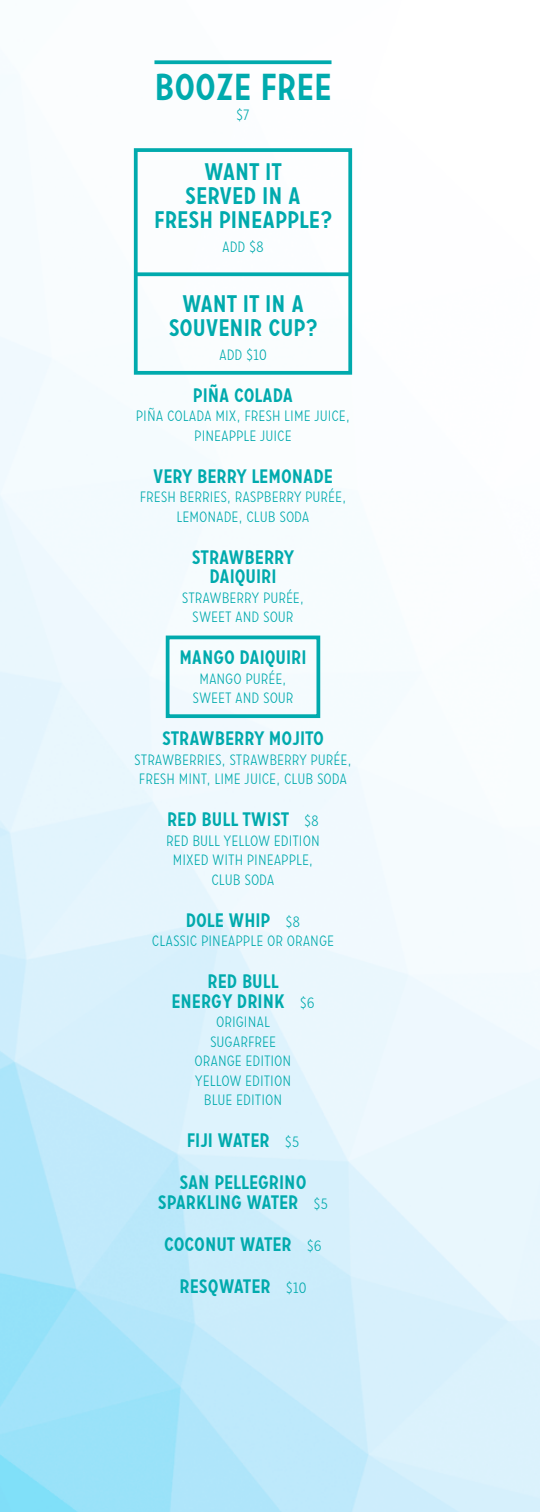
<style>
.page{position:relative;width:540px;height:1512px;background:#fff}
.page>*{position:absolute;margin:0;border:0;box-sizing:border-box;transform-origin:0 0}
.t1{font:500 37.5px "Carrosserie";color:#00aaad}
.t2{font:500 24px/24px "Carrosserie";color:#00aaad;text-align:center}
.t3{font:500 19.5px/42px "Carrosserie";color:#00aaad;text-align:center}
.t4{font:200 15px/19.5px "Carrosserie";color:#00aaad;text-align:center}
.s1{font-weight:200;font-size:15px}
</style>
<div class="page">
<svg style="left:154px;top:60px;width:178px;height:4px"></svg>
<div style="left:134px;top:148px;width:218px;height:227px;border:4px solid #00aaad"></div>
<svg style="left:134px;top:272px;width:218px;height:4px"></svg>
<div style="left:166px;top:636px;width:154px;height:82px;border:4px solid #00aaad"></div>
<h1 class="t1" style="left:154px;top:63px;width:179px">BOOZE FREE</h1>
<p class="t4" style="left:236px;top:105px;width:15px">$7</p>
<h2 class="t2" style="left:154px;top:159px;width:179px">WANT IT<br>SERVED IN A<br>FRESH PINEAPPLE?</h2>
<p class="t4" style="left:222px;top:237px;width:43px">ADD $8</p>
<h2 class="t2" style="left:169px;top:291px;width:150px">WANT IT IN A<br>SOUVENIR CUP?</h2>
<p class="t4" style="left:219px;top:345px;width:49px">ADD $10</p>
<h3 class="t3" style="left:193px;top:374px;width:102px">PIÑA COLADA</h3>
<p class="t4" style="left:136px;top:406px;width:216px">PIÑA COLADA MIX, FRESH LIME JUICE,<br>PINEAPPLE JUICE</p>
<h3 class="t3" style="left:153px;top:455px;width:181px">VERY BERRY LEMONADE</h3>
<p class="t4" style="left:140px;top:487px;width:208px">FRESH BERRIES, RASPBERRY PURÉE,<br>LEMONADE, CLUB SODA</p>
<h3 class="t3" style="left:192px;top:547px;width:104px;line-height:19.5px">STRAWBERRY<br>DAIQUIRI</h3>
<p class="t4" style="left:182px;top:588px;width:124px">STRAWBERRY PURÉE,<br>SWEET AND SOUR</p>
<h3 class="t3" style="left:179px;top:636px;width:129px">MANGO DAIQUIRI</h3>
<p class="t4" style="left:192px;top:669px;width:103px">MANGO PURÉE,<br>SWEET AND SOUR</p>
<h3 class="t3" style="left:162px;top:717px;width:163px">STRAWBERRY MOJITO</h3>
<p class="t4" style="left:134px;top:750px;width:219px">STRAWBERRIES, STRAWBERRY PURÉE,<br>FRESH MINT, LIME JUICE, CLUB SODA</p>
<h3 class="t3" style="left:167px;top:798px;width:153px">RED BULL TWIST <span class="s1">$8</span></h3>
<p class="t4" style="left:166px;top:831px;width:155px">RED BULL YELLOW EDITION<br>MIXED WITH PINEAPPLE,<br>CLUB SODA</p>
<h3 class="t3" style="left:186px;top:899px;width:116px">DOLE WHIP <span class="s1">$8</span></h3>
<p class="t4" style="left:152px;top:931px;width:184px">CLASSIC PINEAPPLE OR ORANGE</p>
<h3 class="t3" style="left:171px;top:972px;width:145px;line-height:19.5px">RED BULL<br>ENERGY DRINK <span class="s1">$6</span></h3>
<p class="t4" style="left:195px;top:1012px;width:98px">ORIGINAL<br>SUGARFREE<br>ORANGE EDITION<br>YELLOW EDITION<br>BLUE EDITION</p>
<h3 class="t3" style="left:179px;top:1119px;width:129px">FIJI WATER <span class="s1">$5<br></span>SAN PELLEGRINO</h3>
<h3 class="t3" style="left:158px;top:1181px;width:172px">SPARKLING WATER <span class="s1">$5<br></span>COCONUT WATER <span class="s1">$6<br></span>RESQWATER <span class="s1">$10</span></h3>
</div>
